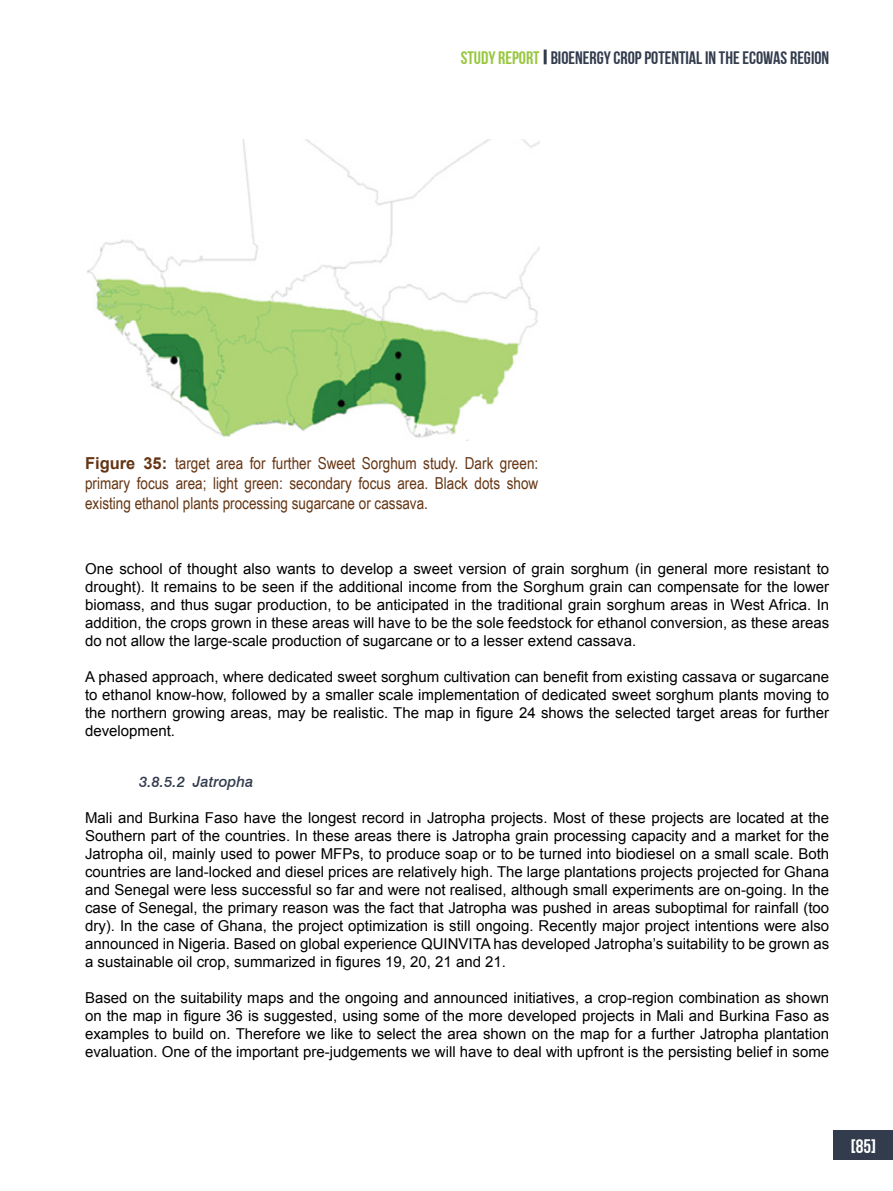
<style>
.page{position:relative;width:893px;height:1191px;background:#fff}
.page>*{position:absolute;margin:0;border:0;box-sizing:border-box;transform-origin:0 0}
.t1{font:19.5px "Bebas Neue";color:#fff}
.t2{font:18px "Bebas Neue";color:#323c4d}
.t3{font:16.5px/19.8px "Arial Narrow";color:#653513;text-align:justify}
.t4{font:15px/18px "Arial";color:#000;text-align:justify}
.t5{font:italic 500 15px "Swiss 721 BT";color:#323c4d}
.s1{color:#97c73f}
.s2{font-family:"Arial";font-weight:700}
</style>
<div class="page">
<div style="left:833px;top:1130px;width:60px;height:29px;background:#323c4d"></div>
<hr style="left:544px;top:50px;width:3px;height:14px;background:#323c4d">
<img style="left:87px;top:139px;width:452px;height:302px">
<p class="t2" style="left:461px;top:48px;width:370px"><span class="s1">STUDY REPORT</span> BIOENERGY CROP POTENTIAL IN THE ECOWAS REGION</p>
<p class="t3" style="left:85px;top:453px;width:455px"><span class="s2">Figure 35:</span> target area for further Sweet Sorghum study. Dark green: primary focus area; light green: secondary focus area. Black dots show existing ethanol plants processing sugarcane or cassava.</p>
<p class="t4" style="left:85px;top:559px;width:746px">One school of thought also wants to develop a sweet version of grain sorghum (in general more resistant to drought). It remains to be seen if the additional income from the Sorghum grain can compensate for the lower biomass, and thus sugar production, to be anticipated in the traditional grain sorghum areas in West Africa. In addition, the crops grown in these areas will have to be the sole feedstock for ethanol conversion, as these areas do not allow the large-scale production of sugarcane or to a lesser extend cassava.</p>
<p class="t4" style="left:85px;top:667px;width:746px">A phased approach, where dedicated sweet sorghum cultivation can benefit from existing cassava or sugarcane to ethanol know-how, followed by a smaller scale implementation of dedicated sweet sorghum plants moving to the northern growing areas, may be realistic. The map in figure 24 shows the selected target areas for further development.</p>
<p class="t5" style="left:139px;top:772px;width:116px">3.8.5.2 Jatropha</p>
<p class="t4" style="left:85px;top:808px;width:746px">Mali and Burkina Faso have the longest record in Jatropha projects. Most of these projects are located at the Southern part of the countries. In these areas there is Jatropha grain processing capacity and a market for the Jatropha oil, mainly used to power MFPs, to produce soap or to be turned into biodiesel on a small scale. Both countries are land-locked and diesel prices are relatively high. The large plantations projects projected for Ghana and Senegal were less successful so far and were not realised, although small experiments are on-going. In the case of Senegal, the primary reason was the fact that Jatropha was pushed in areas suboptimal for rainfall (too dry). In the case of Ghana, the project optimization is still ongoing. Recently major project intentions were also announced in Nigeria. Based on global experience QUINVITA has developed Jatropha’s suitability to be grown as a sustainable oil crop, summarized in figures 19, 20, 21 and 21.</p>
<p class="t4" style="left:85px;top:988px;width:746px">Based on the suitability maps and the ongoing and announced initiatives, a crop-region combination as shown on the map in figure 36 is suggested, using some of the more developed projects in Mali and Burkina Faso as examples to build on. Therefore we like to select the area shown on the map for a further Jatropha plantation evaluation. One of the important pre-judgements we will have to deal with upfront is the persisting belief in some</p>
<h1 class="t1" style="left:851px;top:1135px;width:27px">[85]</h1>
</div>
